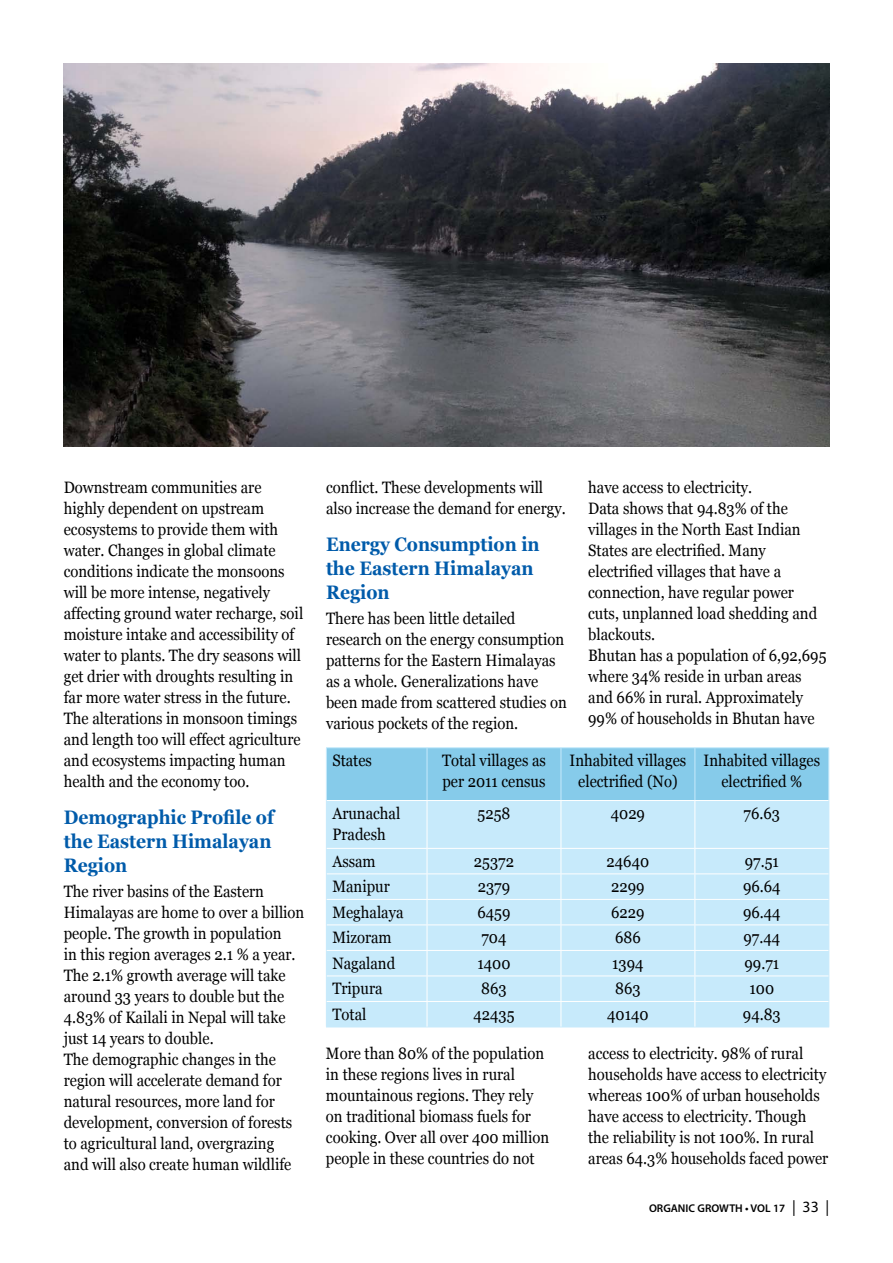
<style>
.page{position:relative;width:893px;height:1263px;background:#fff}
.page>*{position:absolute;margin:0;border:0;box-sizing:border-box;transform-origin:0 0}
.t1{font:700 19.5px/24px "Georgia";color:#005baa;scale:.9 1}
.t2{font:16.5px/21px "Georgia";color:#000;scale:.9 1}
.t3{font:600 11.25px "Myriad Pro";color:#000}
.s1{font-weight:400;font-size:15.75px}
</style>
<div class="page">
<img style="left:64px;top:64px;width:765px;height:382px">
<div style="left:327px;top:748px;width:501px;height:52px;background:#86cbea"></div>
<div style="left:327px;top:801px;width:501px;height:225px;background:#c7eafb"></div>
<hr style="left:326px;top:747px;width:101px;height:1px;background:#c7eafb">
<hr style="left:326px;top:748px;width:1px;height:52px;background:#c7eafb">
<hr style="left:427px;top:747px;width:134px;height:1px;background:#c7eafb">
<hr style="left:427px;top:748px;width:1px;height:52px;background:#c7eafb">
<hr style="left:561px;top:747px;width:134px;height:1px;background:#c7eafb">
<hr style="left:561px;top:748px;width:1px;height:52px;background:#c7eafb">
<hr style="left:695px;top:747px;width:134px;height:1px;background:#c7eafb">
<hr style="left:694px;top:748px;width:1px;height:52px;background:#c7eafb">
<hr style="left:828px;top:748px;width:1px;height:52px;background:#c7eafb">
<hr style="left:326px;top:800px;width:1px;height:48px;background:#c7eafb">
<hr style="left:828px;top:800px;width:1px;height:48px;background:#c7eafb">
<svg style="left:326px;top:848px;width:1px;height:178px"></svg>
<svg style="left:828px;top:848px;width:1px;height:178px"></svg>
<hr style="left:326px;top:1026px;width:101px;height:1px;background:#c7eafb">
<hr style="left:427px;top:1026px;width:134px;height:1px;background:#c7eafb">
<hr style="left:561px;top:1026px;width:134px;height:1px;background:#c7eafb">
<hr style="left:695px;top:1026px;width:134px;height:1px;background:#c7eafb">
<hr style="left:327px;top:848px;width:100px;height:1px;background:#fff">
<hr style="left:427px;top:848px;width:134px;height:1px;background:#fff">
<hr style="left:561px;top:848px;width:134px;height:1px;background:#fff">
<hr style="left:695px;top:848px;width:133px;height:1px;background:#fff">
<hr style="left:327px;top:873px;width:100px;height:1px;background:#fff">
<hr style="left:427px;top:873px;width:134px;height:1px;background:#fff">
<hr style="left:561px;top:873px;width:134px;height:1px;background:#fff">
<hr style="left:695px;top:873px;width:133px;height:1px;background:#fff">
<hr style="left:327px;top:899px;width:100px;height:1px;background:#fff">
<hr style="left:427px;top:899px;width:134px;height:1px;background:#fff">
<hr style="left:561px;top:899px;width:134px;height:1px;background:#fff">
<hr style="left:695px;top:899px;width:133px;height:1px;background:#fff">
<hr style="left:327px;top:924px;width:100px;height:1px;background:#fff">
<hr style="left:427px;top:924px;width:134px;height:1px;background:#fff">
<hr style="left:561px;top:924px;width:134px;height:1px;background:#fff">
<hr style="left:695px;top:924px;width:133px;height:1px;background:#fff">
<hr style="left:327px;top:950px;width:100px;height:1px;background:#fff">
<hr style="left:427px;top:950px;width:134px;height:1px;background:#fff">
<hr style="left:561px;top:950px;width:134px;height:1px;background:#fff">
<hr style="left:695px;top:950px;width:133px;height:1px;background:#fff">
<hr style="left:327px;top:975px;width:100px;height:1px;background:#fff">
<hr style="left:427px;top:975px;width:134px;height:1px;background:#fff">
<hr style="left:561px;top:975px;width:134px;height:1px;background:#fff">
<hr style="left:695px;top:975px;width:133px;height:1px;background:#fff">
<hr style="left:327px;top:1001px;width:100px;height:1px;background:#fff">
<hr style="left:427px;top:1001px;width:134px;height:1px;background:#fff">
<hr style="left:561px;top:1001px;width:134px;height:1px;background:#fff">
<hr style="left:695px;top:1001px;width:133px;height:1px;background:#fff">
<hr style="left:427px;top:801px;width:1px;height:47px;background:#fff">
<hr style="left:561px;top:801px;width:1px;height:47px;background:#fff">
<hr style="left:694px;top:801px;width:1px;height:47px;background:#fff">
<svg style="left:427px;top:849px;width:1px;height:177px"></svg>
<svg style="left:561px;top:849px;width:1px;height:177px"></svg>
<svg style="left:694px;top:849px;width:1px;height:177px"></svg>
<p class="t2" style="left:64px;top:477px;width:268px">Downstream communities are highly dependent on upstream ecosystems to provide them with water. Changes in global climate conditions indicate the monsoons will be more intense, negatively affecting ground water recharge, soil moisture intake and accessibility of water to plants. The dry seasons will get drier with droughts resulting in far more water stress in the future.<br>The alterations in monsoon timings and length too will effect agriculture and ecosystems impacting human health and the economy too.</p>
<p class="t1" style="left:64px;top:805px;width:235px">Demographic Profile of the Eastern Himalayan<br>Region</p>
<p class="t2" style="left:64px;top:881px;width:269px">The river basins of the Eastern Himalayas are home to over a billion people. The growth in population<br>in this region averages 2.1 % a year.<br>The 2.1% growth average will take around 33 years to double but the 4.83% of Kailali in Nepal will take just 14 years to double.<br>The demographic changes in the region will accelerate demand for natural resources, more land for development, conversion of forests to agricultural land, overgrazing<br>and will also create human wildlife</p>
<p class="t2" style="left:326px;top:477px;width:268px">conflict. These developments will also increase the demand for energy.</p>
<p class="t1" style="left:326px;top:532px;width:239px">Energy Consumption in the Eastern Himalayan<br>Region</p>
<p class="t2" style="left:326px;top:608px;width:269px">There has been little detailed research on the energy consumption patterns for the Eastern Himalayas as a whole. Generalizations have been made from scattered studies on various pockets of the region.</p>
<p class="t2" style="left:588px;top:477px;width:266px">have access to electricity.<br>Data shows that 94.83% of the villages in the North East Indian<br>States are electrified. Many electrified villages that have a connection, have regular power cuts, unplanned load shedding and blackouts.<br>Bhutan has a population of 6,92,695 where 34% reside in urban areas and 66% in rural. Approximately<br>99% of households in Bhutan have</p>
<p class="t2" style="left:332px;top:750px;width:46px">States</p>
<p class="t2" style="left:442px;top:750px;width:117px">Total villages as per 2011 census</p>
<p class="t2" style="left:570px;top:750px;width:131px;text-align:center">Inhabited villages electrified (No)</p>
<p class="t2" style="left:704px;top:750px;width:131px;text-align:center">Inhabited villages electrified %</p>
<p class="t2" style="left:332px;top:803px;width:77px">Arunachal<br>Pradesh</p>
<p class="t2" style="left:478px;top:803px;width:38px">5258</p>
<p class="t2" style="left:611px;top:803px;width:40px">4029</p>
<p class="t2" style="left:744px;top:803px;width:42px">76.63</p>
<p class="t2" style="left:332px;top:851px;width:50px">Assam</p>
<p class="t2" style="left:474px;top:851px;width:46px">25372</p>
<p class="t2" style="left:607px;top:851px;width:49px">24640</p>
<p class="t2" style="left:745px;top:851px;width:39px">97.51</p>
<p class="t2" style="left:332px;top:876px;width:65px">Manipur</p>
<p class="t2" style="left:478px;top:876px;width:37px">2379</p>
<p class="t2" style="left:611px;top:876px;width:39px">2299</p>
<p class="t2" style="left:743px;top:876px;width:43px">96.64</p>
<p class="t2" style="left:332px;top:902px;width:81px">Meghalaya</p>
<p class="t2" style="left:477px;top:902px;width:38px">6459</p>
<p class="t2" style="left:611px;top:902px;width:39px">6229</p>
<p class="t2" style="left:743px;top:902px;width:43px">96.44</p>
<p class="t2" style="left:332px;top:927px;width:67px">Mizoram</p>
<p class="t2" style="left:481px;top:927px;width:29px">704</p>
<p class="t2" style="left:615px;top:927px;width:30px">686</p>
<p class="t2" style="left:743px;top:927px;width:42px">97.44</p>
<p class="t2" style="left:332px;top:953px;width:71px">Nagaland</p>
<p class="t2" style="left:477px;top:953px;width:38px">1400</p>
<p class="t2" style="left:612px;top:953px;width:36px">1394</p>
<p class="t2" style="left:744px;top:953px;width:40px">99.71</p>
<p class="t2" style="left:332px;top:978px;width:57px">Tripura</p>
<p class="t2" style="left:481px;top:978px;width:30px">863</p>
<p class="t2" style="left:615px;top:978px;width:30px">863</p>
<p class="t2" style="left:749px;top:978px;width:29px">100</p>
<p class="t2" style="left:332px;top:1004px;width:39px">Total</p>
<p class="t2" style="left:473px;top:1004px;width:47px">42435</p>
<p class="t2" style="left:607px;top:1004px;width:48px">40140</p>
<p class="t2" style="left:743px;top:1004px;width:44px">94.83</p>
<p class="t2" style="left:326px;top:1042px;width:250px">More than 80% of the population in these regions lives in rural mountainous regions. They rely on traditional biomass fuels for cooking. Over all over 400 million people in these countries do not</p>
<p class="t2" style="left:588px;top:1042px;width:268px">access to electricity. 98% of rural households have access to electricity whereas 100% of urban households have access to electricity. Though the reliability is not 100%. In rural areas 64.3% households faced power</p>
<p class="t3" style="left:649px;top:1201px;width:182px">ORGANIC GROWTH • VOL 17 <span class="s1">| 33 |</span></p>
</div>
